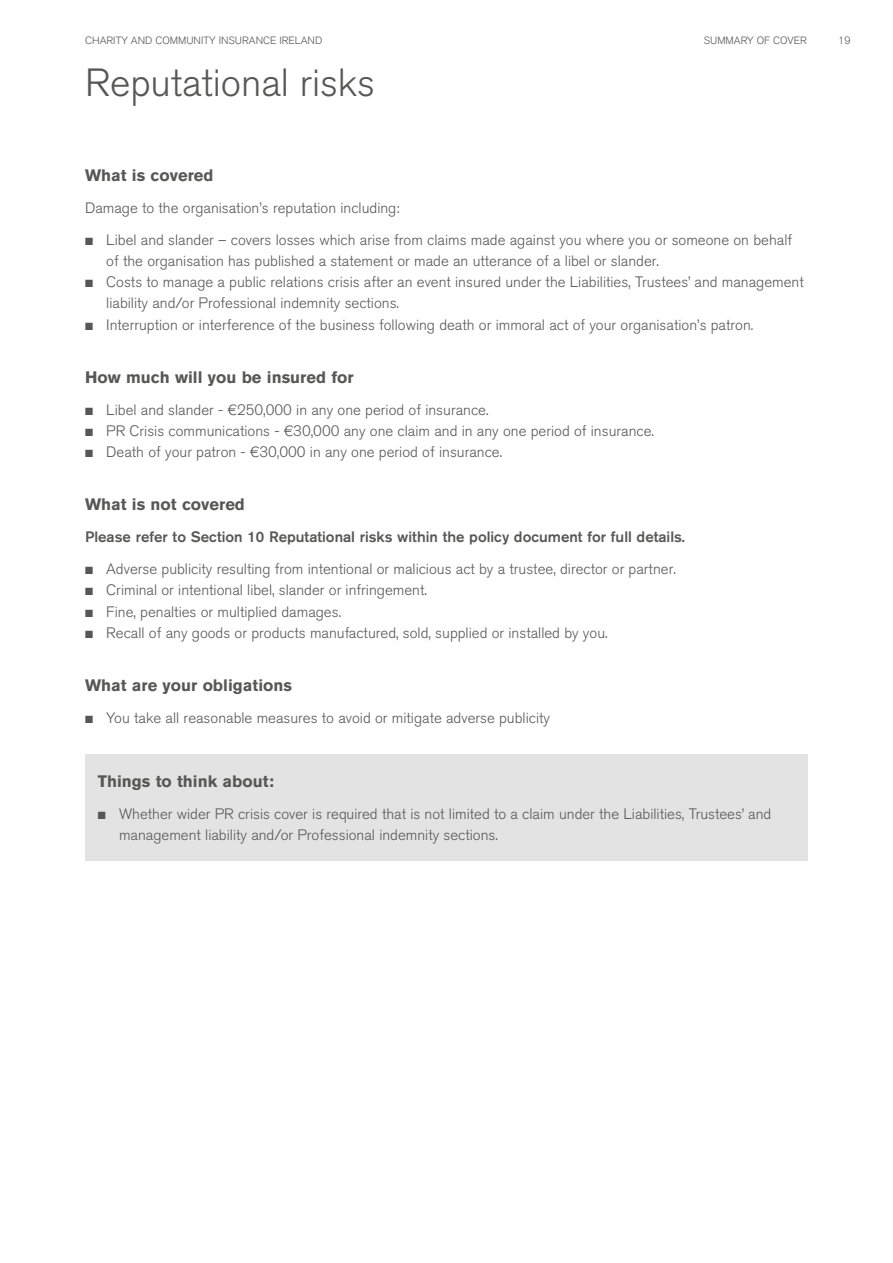
<style>
.page{position:relative;width:893px;height:1263px;background:#fff}
.page>*{position:absolute;margin:0;border:0;box-sizing:border-box;transform-origin:0 0}
.t1{font:300 39px "Akzidenz Grotesk BQ";color:#575756}
.t2{font:700 16.5px "Akzidenz Grotesk BQ";color:#575756}
.t3{font:300 15px/21.3px "Akzidenz Grotesk BQ";color:#575756}
.t4{font:500 15px "Akzidenz Grotesk BQ";color:#575756}
.t5{font:300 10.5px "Akzidenz Grotesk BQ";color:#575756}
</style>
<div class="page">
<div style="left:85px;top:755px;width:723px;height:106px;background:#e3e3e3"></div>
<p class="t5" style="left:85px;top:34px;width:239px">CHARITY AND COMMUNITY INSURANCE IRELAND</p>
<p class="t5" style="left:704px;top:34px;width:105px">SUMMARY OF COVER</p>
<p class="t5" style="left:838px;top:34px;width:14px">19</p>
<h1 class="t1" style="left:85px;top:60px;width:292px">Reputational risks</h1>
<p class="t2" style="left:85px;top:165px;width:130px">What is covered</p>
<p class="t3" style="left:85px;top:197px;width:316px">Damage to the organisation’s reputation including:</p>
<p class="t3" style="left:106px;top:229px;width:687px;text-indent:-21px">■ Libel and slander – covers losses which arise from claims made against you where you or someone on behalf of the organisation has published a statement or made an utterance of a libel or slander.</p>
<p class="t3" style="left:106px;top:271px;width:699px;text-indent:-21px">■ Costs to manage a public relations crisis after an event insured under the Liabilities, Trustees’ and management liability and/or Professional indemnity sections.</p>
<p class="t3" style="left:85px;top:314px;width:670px">■ Interruption or interference of the business following death or immoral act of your organisation’s patron.</p>
<p class="t2" style="left:85px;top:367px;width:270px">How much will you be insured for</p>
<p class="t3" style="left:85px;top:399px;width:405px">■ Libel and slander - €250,000 in any one period of insurance.</p>
<p class="t3" style="left:85px;top:420px;width:570px">■ PR Crisis communications - €30,000 any one claim and in any one period of insurance.</p>
<p class="t3" style="left:85px;top:442px;width:419px">■ Death of your patron - €30,000 in any one period of insurance.</p>
<p class="t2" style="left:85px;top:495px;width:161px">What is not covered</p>
<p class="t4" style="left:85px;top:528px;width:601px">Please refer to Section 10 Reputational risks within the policy document for full details.</p>
<p class="t3" style="left:85px;top:558px;width:592px">■ Adverse publicity resulting from intentional or malicious act by a trustee, director or partner.</p>
<p class="t3" style="left:85px;top:580px;width:343px">■ Criminal or intentional libel, slander or infringement.</p>
<p class="t3" style="left:85px;top:601px;width:258px">■ Fine, penalties or multiplied damages.</p>
<p class="t3" style="left:85px;top:622px;width:524px">■ Recall of any goods or products manufactured, sold, supplied or installed by you.</p>
<p class="t2" style="left:85px;top:676px;width:209px">What are your obligations</p>
<p class="t3" style="left:85px;top:707px;width:467px">■ You take all reasonable measures to avoid or mitigate adverse publicity</p>
<p class="t2" style="left:98px;top:771px;width:178px">Things to think about:</p>
<p class="t3" style="left:119px;top:803px;width:654px;text-indent:-21px">■ Whether wider PR crisis cover is required that is not limited to a claim under the Liabilities, Trustees’ and management liability and/or Professional indemnity sections.</p>
</div>
